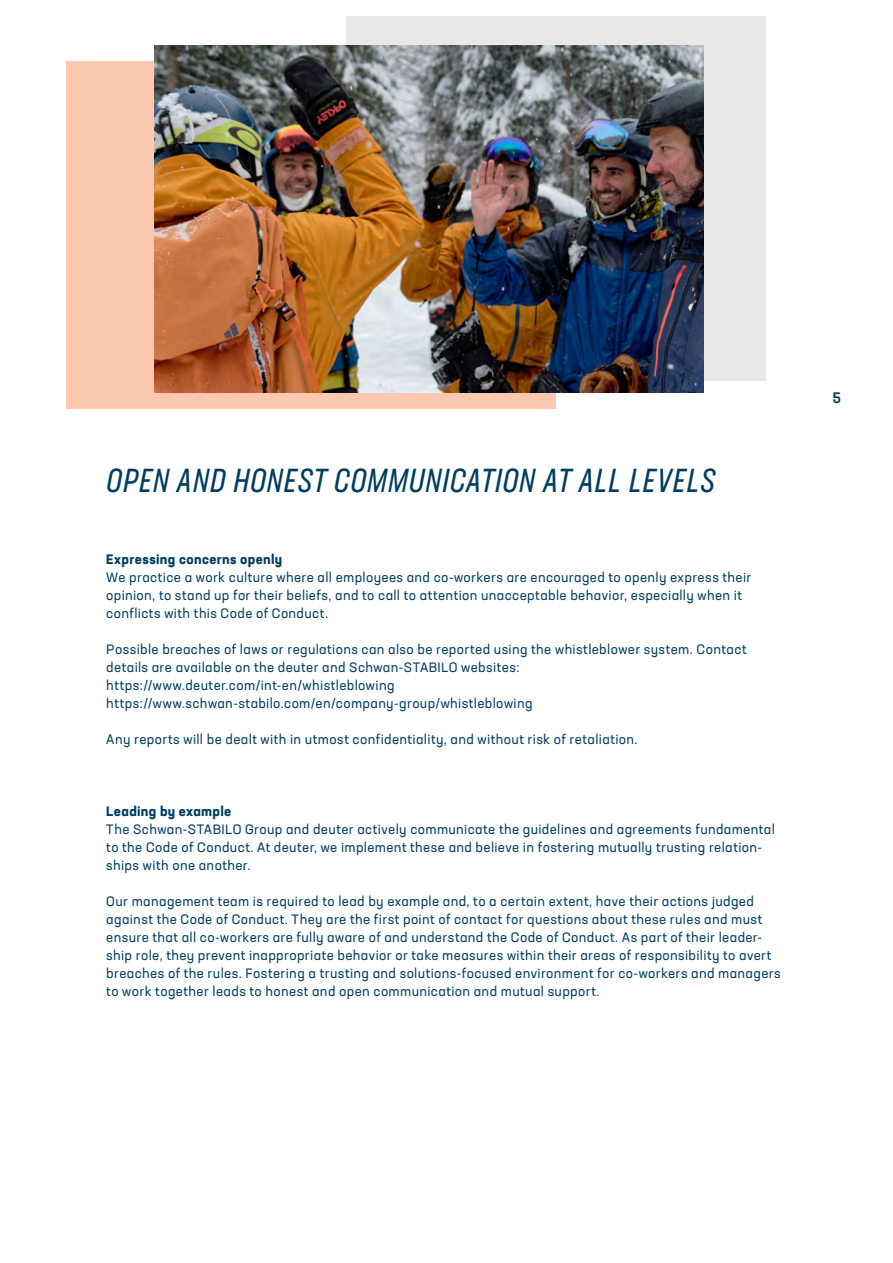
<style>
.page{position:relative;width:893px;height:1263px;background:#fff}
.page>*{position:absolute;margin:0;border:0;box-sizing:border-box;transform-origin:0 0}
.t1{font:italic 33px "Neusa Next Std Compact";letter-spacing:.03em;color:#013d61}
.t2{font:500 15px "Neusa Next Std";color:#013d61}
.t3{font:13.5px/18px "Neusa Next Std";letter-spacing:.025em;color:#013d61}
.t4{font:700 13.5px "Neusa Next Std";letter-spacing:.025em;color:#013d61}
</style>
<div class="page">
<div style="left:346px;top:16px;width:420px;height:365px;background:#e9e8e6"></div>
<div style="left:67px;top:61px;width:489px;height:347px;background:#fcc8b0"></div>
<img style="left:154px;top:46px;width:550px;height:347px">
<h1 class="t1" style="left:106px;top:460px;width:610px">OPEN AND HONEST COMMUNICATION AT ALL LEVELS</h1>
<p class="t4" style="left:106px;top:551px;width:178px">Expressing concerns openly</p>
<p class="t3" style="left:106px;top:568px;width:647px">We practice a work culture where all employees and co-workers are encouraged to openly express their opinion, to stand up for their beliefs, and to call to attention unacceptable behavior, especially when it conflicts with this Code of Conduct.</p>
<p class="t3" style="left:106px;top:640px;width:642px">Possible breaches of laws or regulations can also be reported using the whistleblower system. Contact details are available on the deuter and Schwan-STABILO websites: https://www.deuter.com/int-en/whistleblowing https://www.schwan-stabilo.com/en/company-group/whistleblowing</p>
<p class="t3" style="left:106px;top:730px;width:533px">Any reports will be dealt with in utmost confidentiality, and without risk of retaliation.</p>
<p class="t4" style="left:106px;top:803px;width:127px">Leading by example</p>
<p class="t3" style="left:106px;top:820px;width:670px">The Schwan-STABILO Group and deuter actively communicate the guidelines and agreements fundamental to the Code of Conduct. At deuter, we implement these and believe in fostering mutually trusting relation&shy;ships with one another.</p>
<p class="t3" style="left:106px;top:892px;width:676px">Our management team is required to lead by example and, to a certain extent, have their actions judged against the Code of Conduct. They are the first point of contact for questions about these rules and must ensure that all co-workers are fully aware of and understand the Code of Conduct. As part of their leader&shy;ship role, they prevent inappropriate behavior or take measures within their areas of responsibility to avert breaches of the rules. Fostering a trusting and solutions-focused environment for co-workers and managers to work together leads to honest and open communication and mutual support.</p>
<p class="t2" style="left:832px;top:388px;width:10px">5</p>
</div>
